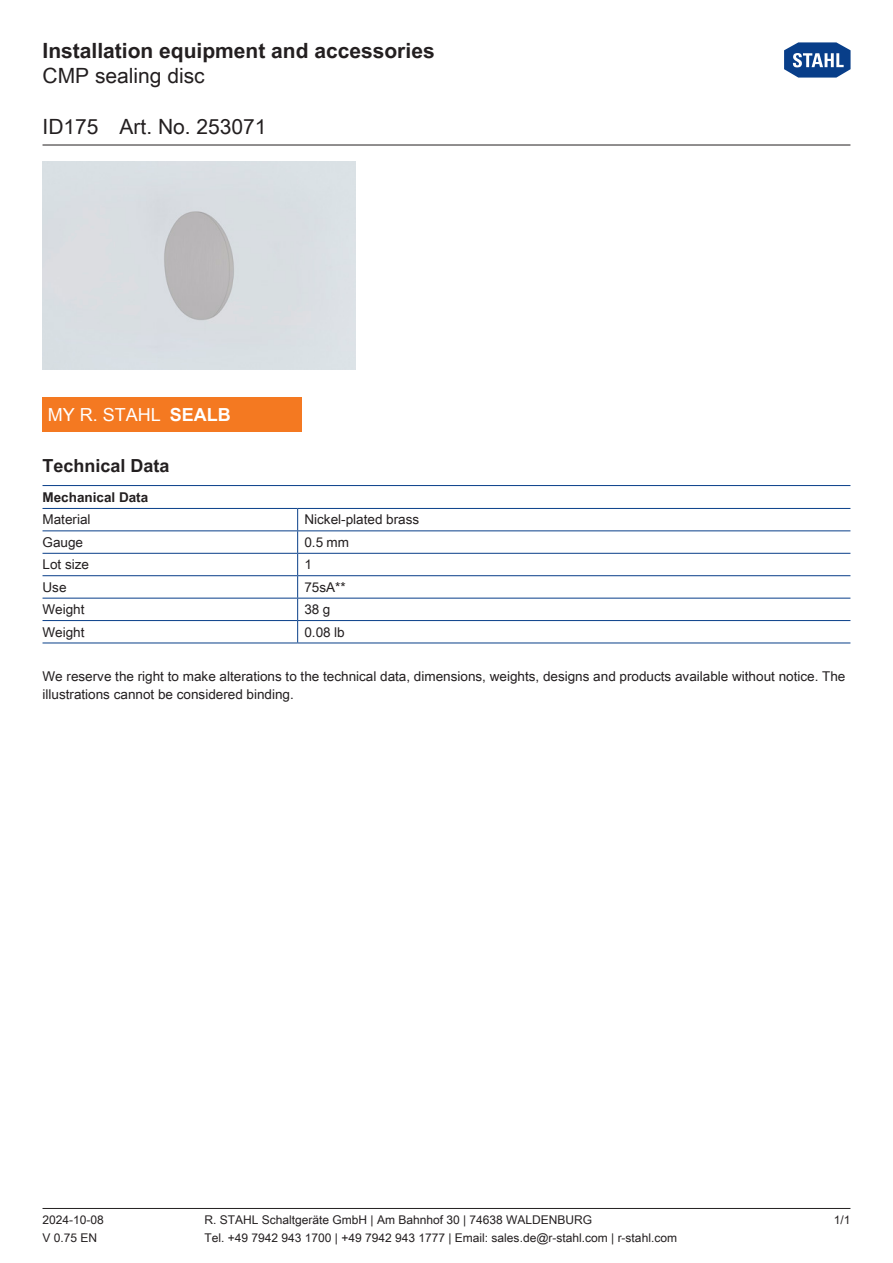
<style>
.page{position:relative;width:893px;height:1263px;background:#fff}
.page>*{position:absolute;margin:0;border:0;box-sizing:border-box;transform-origin:0 0}
.t1{font:700 21px "Arial Unicode MS";color:#231f20}
.t2{font:21px "Arial Unicode MS";color:#231f20}
.WebCode{font:18px "Arial Unicode MS";color:#fff}
.Table_Header_Technic{font:700 18px "Arial Unicode MS";color:#231f20}
._00_Basic_ParaStyle{font:13.5px/18px "Arial Unicode MS";color:#231f20}
.TabBodyLeft{font:13.5px "Arial Unicode MS";color:#231f20}
.TabBody1stColumn{font:13.5px "Arial Unicode MS";color:#231f20}
.TabHeader1stColumn{font:700 13.5px "Arial Unicode MS";color:#231f20}
.t3{font:12px "Arial Unicode MS";color:#231f20}
.s1{font-weight:700}
</style>
<div class="page">
<hr style="left:43px;top:1208px;width:807px;height:1px;background:#231f20">
<hr style="left:43px;top:145px;width:807px;height:1px;background:#231f20">
<svg style="left:784px;top:42px;width:67px;height:36px"></svg>
<hr style="left:43px;top:508px;width:255px;height:1px;background:#083e89">
<hr style="left:298px;top:508px;width:552px;height:1px;background:#083e89">
<hr style="left:43px;top:530px;width:255px;height:1px;background:#083e89">
<hr style="left:298px;top:530px;width:552px;height:1px;background:#083e89">
<hr style="left:43px;top:553px;width:255px;height:1px;background:#083e89">
<hr style="left:298px;top:553px;width:552px;height:1px;background:#083e89">
<hr style="left:43px;top:575px;width:255px;height:1px;background:#083e89">
<hr style="left:298px;top:575px;width:552px;height:1px;background:#083e89">
<hr style="left:43px;top:598px;width:255px;height:1px;background:#083e89">
<hr style="left:298px;top:598px;width:552px;height:1px;background:#083e89">
<hr style="left:43px;top:620px;width:255px;height:1px;background:#083e89">
<hr style="left:43px;top:642px;width:255px;height:1px;background:#083e89">
<hr style="left:298px;top:620px;width:552px;height:1px;background:#083e89">
<hr style="left:298px;top:642px;width:552px;height:1px;background:#083e89">
<svg style="left:297px;top:509px;width:1px;height:133px"></svg>
<hr style="left:43px;top:485px;width:807px;height:1px;background:#083e89">
<img style="left:43px;top:162px;width:312px;height:208px">
<div style="left:43px;top:398px;width:259px;height:34px;background:#f47921"></div>
<h1 class="t1" style="left:43px;top:35px;width:394px">Installation equipment and accessories</h1>
<h1 class="t2" style="left:43px;top:60px;width:164px">CMP sealing disc</h1>
<h1 class="t2" style="left:43px;top:111px;width:226px">ID175 Art. No. 253071</h1>
<p class="WebCode" style="left:48px;top:402px;width:185px">MY R. STAHL <span class="s1">SEALB</span></p>
<p class="Table_Header_Technic" style="left:43px;top:453px;width:129px">Technical Data</p>
<p class="TabHeader1stColumn" style="left:43px;top:487px;width:107px">Mechanical Data</p>
<p class="TabBody1stColumn" style="left:43px;top:510px;width:50px">Material</p>
<p class="TabBodyLeft" style="left:304px;top:510px;width:116px">Nickel-plated brass</p>
<p class="TabBody1stColumn" style="left:43px;top:532px;width:42px">Gauge</p>
<p class="TabBodyLeft" style="left:304px;top:532px;width:46px">0.5 mm</p>
<p class="TabBody1stColumn" style="left:43px;top:555px;width:48px">Lot size</p>
<p class="TabBodyLeft" style="left:304px;top:555px;width:9px">1</p>
<p class="TabBody1stColumn" style="left:43px;top:577px;width:26px">Use</p>
<p class="TabBodyLeft" style="left:304px;top:577px;width:43px">75sA**</p>
<p class="TabBody1stColumn" style="left:43px;top:600px;width:44px">Weight</p>
<p class="TabBodyLeft" style="left:304px;top:600px;width:27px">38 g</p>
<p class="TabBody1stColumn" style="left:43px;top:622px;width:44px">Weight</p>
<p class="TabBodyLeft" style="left:304px;top:622px;width:42px">0.08 lb</p>
<p class="_00_Basic_ParaStyle" style="left:43px;top:667px;width:804px">We reserve the right to make alterations to the technical data, dimensions, weights, designs and products available without notice. The illustrations cannot be considered binding.</p>
<p class="t3" style="left:43px;top:1211px;width:63px">2024-10-08</p>
<p class="t3" style="left:205px;top:1211px;width:389px">R. STAHL Schaltgeräte GmbH | Am Bahnhof 30 | 74638 WALDENBURG</p>
<p class="t3" style="left:834px;top:1211px;width:18px">1/1</p>
<p class="t3" style="left:43px;top:1229px;width:56px">V 0.75 EN</p>
<p class="t3" style="left:205px;top:1229px;width:474px">Tel. +49 7942 943 1700 | +49 7942 943 1777 | Email: sales.de@r-stahl.com | r-stahl.com</p>
</div>
